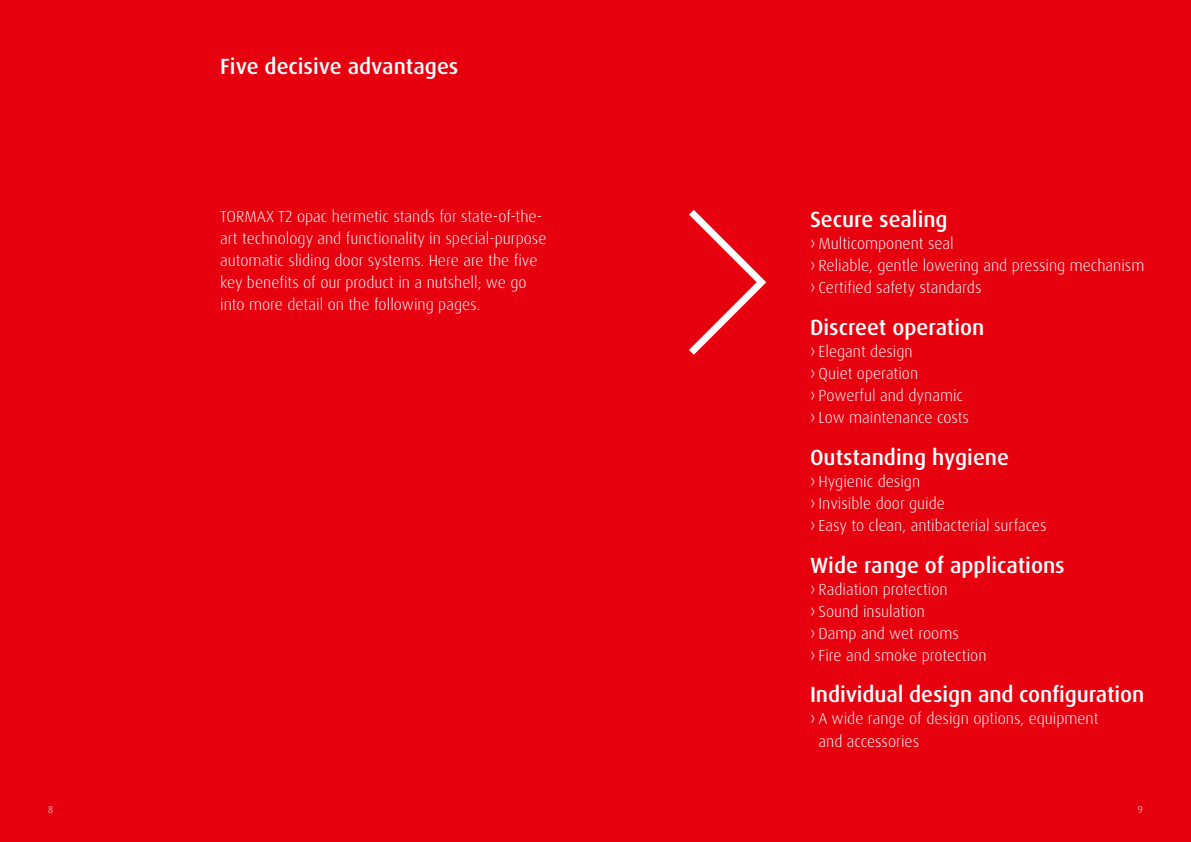
<style>
.page{position:relative;width:1191px;height:842px;background:#e7000e}
.page>*{position:absolute;margin:0;border:0;box-sizing:border-box;transform-origin:0 0}
.t1{font:500 22px "Dax Pro";color:#fff}
.t2{font:300 16px/22px "Dax Pro";color:#fff}
.t3{font:300 10px "Dax Pro";color:#fff}
.s1{font-size:19px}
</style>
<div class="page">
<svg style="left:689px;top:210px;width:77px;height:145px"></svg>
<h1 class="t1" style="left:220px;top:52px;width:240px">Five decisive advantages</h1>
<p class="t2" style="left:220px;top:206px;width:328px">TORMAX T2 opac hermetic stands for state-of-the&shy;art technology and functionality in special-purpose automatic sliding door systems. Here are the five key benefits of our product in a nutshell; we go into more detail on the following pages.</p>
<h1 class="t1" style="left:810px;top:205px;width:139px">Secure sealing</h1>
<p class="t2" style="left:810px;top:233px;width:336px"><span class="s1">›</span> Multicomponent seal<br><span class="s1">›</span> Reliable, gentle lowering and pressing mechanism <span class="s1">›</span> Certified safety standards</p>
<h1 class="t1" style="left:810px;top:313px;width:176px">Discreet operation</h1>
<p class="t2" style="left:810px;top:340px;width:160px"><span class="s1">›</span> Elegant design<br><span class="s1">›</span> Quiet operation<br><span class="s1">›</span> Powerful and dynamic <span class="s1">›</span> Low maintenance costs</p>
<h1 class="t1" style="left:810px;top:443px;width:200px">Outstanding hygiene</h1>
<p class="t2" style="left:810px;top:470px;width:238px"><span class="s1">›</span> Hygienic design<br><span class="s1">›</span> Invisible door guide<br><span class="s1">›</span> Easy to clean, antibacterial surfaces</p>
<h1 class="t1" style="left:810px;top:551px;width:256px">Wide range of applications</h1>
<p class="t2" style="left:810px;top:578px;width:178px"><span class="s1">›</span> Radiation protection<br><span class="s1">›</span> Sound insulation<br><span class="s1">›</span> Damp and wet rooms<br><span class="s1">›</span> Fire and smoke protection</p>
<h1 class="t1" style="left:810px;top:681px;width:336px">Individual design and configuration</h1>
<p class="t2" style="left:818px;top:708px;width:281px;text-indent:-9px"><span class="s1">›</span> A wide range of design options, equipment and accessories</p>
<p class="t3" style="left:48px;top:803px;width:7px">8</p>
<p class="t3" style="left:1137px;top:803px;width:7px">9</p>
</div>
